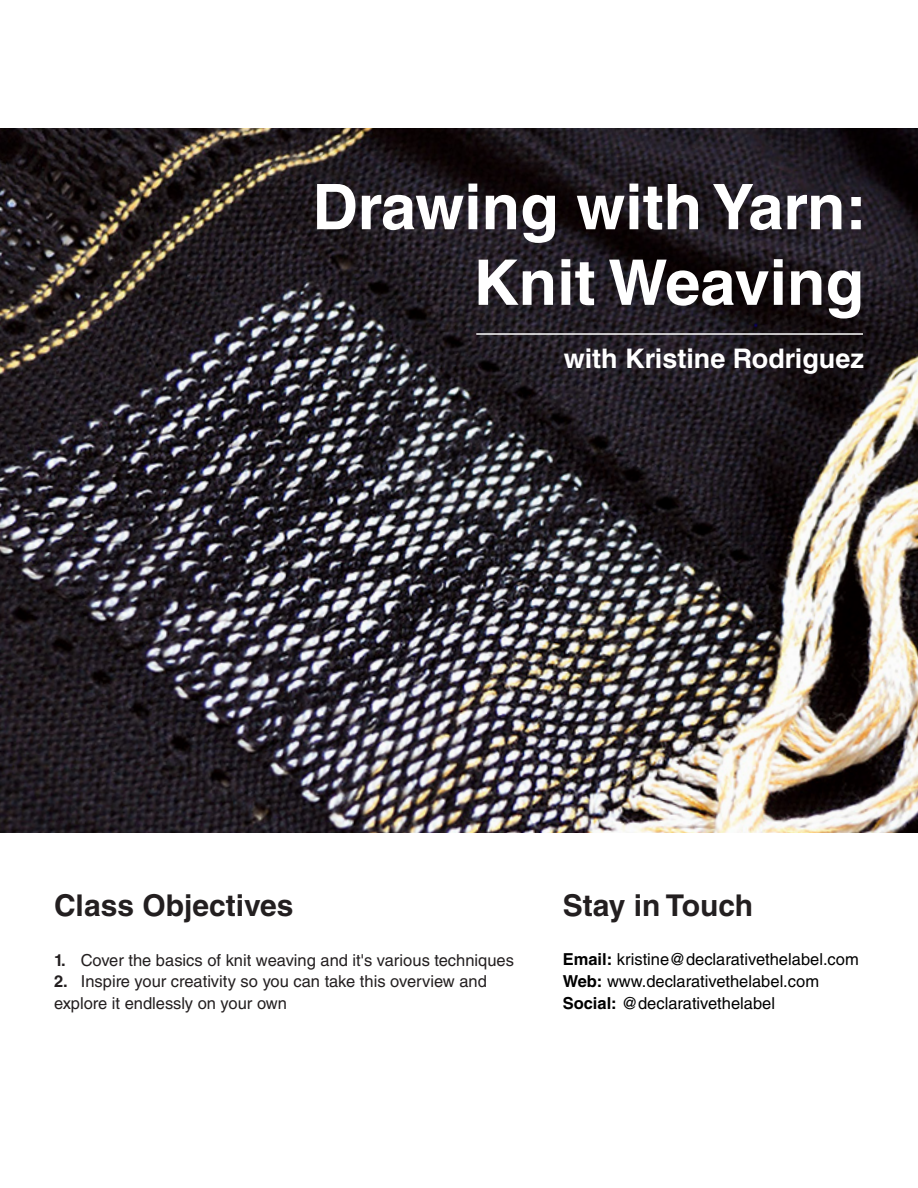
<style>
.page{position:relative;width:918px;height:1188px;background:#fff}
.page>*{position:absolute;margin:0;border:0;box-sizing:border-box;transform-origin:0 0}
.t1{font:700 63px "Helvetica LT Std";color:#fff}
.t2{font:700 30px "Helvetica LT Std";color:#231f20}
.t3{font:700 27px "Helvetica LT Std";color:#fff}
.t4{font:16.5px "Helvetica LT Std";color:#231f20}
.t5{font:16.5px "Helvetica LT Std";color:#000}
.s1{font-weight:700}
</style>
<div class="page">
<img style="left:0;top:129px;width:918px;height:704px">
<hr style="left:476px;top:333px;width:387px;height:2px;background:#fff">
<p class="t1" style="left:312px;top:169px;width:556px">Drawing with Yarn:</p>
<p class="t1" style="left:473px;top:244px;width:392px">Knit Weaving</p>
<p class="t3" style="left:564px;top:342px;width:302px">with Kristine Rodriguez</p>
<p class="t2" style="left:54px;top:887px;width:241px">Class Objectives</p>
<p class="t4" style="left:54px;top:950px;width:461px"><span class="s1">1.</span> Cover the basics of knit weaving and it's various techniques</p>
<p class="t4" style="left:54px;top:972px;width:434px"><span class="s1">2.</span> Inspire your creativity so you can take this overview and</p>
<p class="t4" style="left:54px;top:994px;width:235px">explore it endlessly on your own</p>
<p class="t2" style="left:563px;top:887px;width:192px">Stay in Touch</p>
<p class="t5" style="left:563px;top:950px;width:298px"><span class="s1">Email:</span> kristine@declarativethelabel.com</p>
<p class="t5" style="left:563px;top:972px;width:258px"><span class="s1">Web:</span> www.declarativethelabel.com</p>
<p class="t5" style="left:563px;top:993px;width:214px"><span class="s1">Social:</span> @declarativethelabel</p>
</div>
